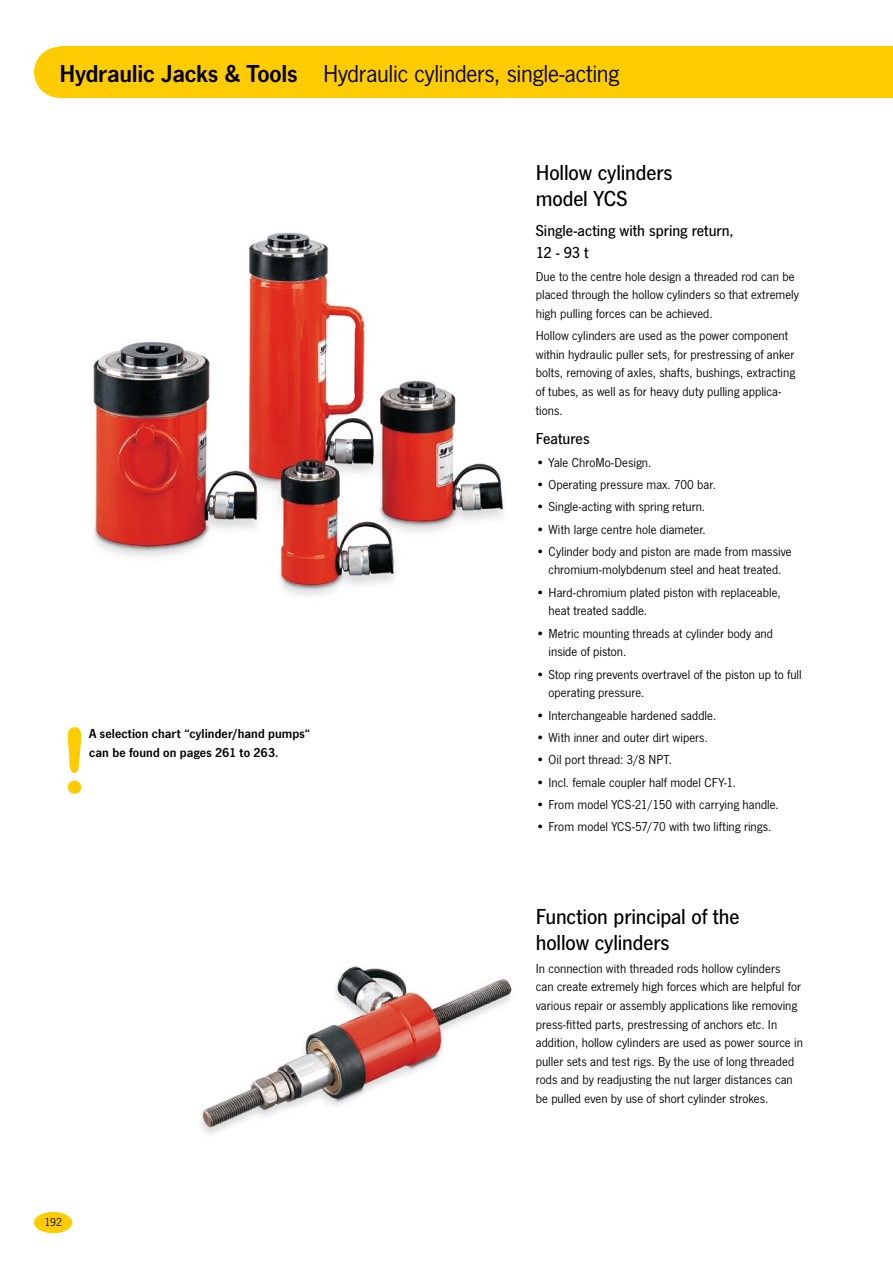
<style>
.page{position:relative;width:893px;height:1263px;background:#fff}
.page>*{position:absolute;margin:0;border:0;box-sizing:border-box;transform-origin:0 0}
.t1{font:90px "Arial Rounded MT Bold";color:#fecc00}
.t2{font:25.5px "News Got T";letter-spacing:-.01em;color:#000}
.t3{font:500 22.5px/26.1px "News Got T";letter-spacing:-.005em;color:#000}
.t4{font:500 16.5px/22.4px "News Got T";color:#000}
.t5{font:13.5px/18.6px "News Got T";letter-spacing:.005em;color:#000}
.t6{font:600 13.5px/18.6px "News Got T";letter-spacing:.005em;color:#000}
.t7{font:12px "News Got T";color:#000}
.s1{font-weight:600}
</style>
<div class="page">
<div style="left:60px;top:47px;width:833px;height:51px;background:#fecc00"></div>
<svg style="left:34px;top:47px;width:26px;height:51px"></svg>
<div style="left:34px;top:1212px;width:38px;height:21px;background:#fecc00;border-radius:50%"></div>
<img style="left:93px;top:232px;width:412px;height:364px">
<img style="left:200px;top:966px;width:312px;height:168px">
<h2 class="t2" style="left:60px;top:60px;width:561px"><span class="s1">Hydraulic Jacks &amp; Tools</span> Hydraulic cylinders, single-acting</h2>
<h1 class="t1" style="left:60px;top:707px;width:31px">!</h1>
<p class="t6" style="left:89px;top:724px;width:222px">A selection chart “cylinder/hand pumps“ can be found on pages 261 to 263.</p>
<p class="t7" style="left:44px;top:1215px;width:19px">192</p>
<h3 class="t3" style="left:536px;top:159px;width:138px">Hollow cylinders model YCS</h3>
<p class="t4" style="left:536px;top:219px;width:199px">Single-acting with spring return,<br>12 - 93 t</p>
<p class="t5" style="left:536px;top:266px;width:265px">Due to the centre hole design a threaded rod can be placed through the hollow cylinders so that extremely high pulling forces can be achieved.</p>
<p class="t5" style="left:536px;top:326px;width:261px">Hollow cylinders are used as the power component within hydraulic puller sets, for prestressing of anker bolts, removing of axles, shafts, bushings, extracting of tubes, as well as for heavy duty pulling applica&shy;tions.</p>
<p class="t4" style="left:536px;top:427px;width:55px">Features</p>
<p class="t5" style="left:536px;top:452px;width:117px">• Yale ChroMo-Design.</p>
<p class="t5" style="left:536px;top:475px;width:182px">• Operating pressure max. 700 bar.</p>
<p class="t5" style="left:536px;top:497px;width:171px">• Single-acting with spring return.</p>
<p class="t5" style="left:536px;top:519px;width:172px">• With large centre hole diameter.</p>
<p class="t5" style="left:536px;top:542px;width:257px;text-align:center">• Cylinder body and piston are made from massive chromium-molybdenum steel and heat treated.</p>
<p class="t5" style="left:549px;top:583px;width:234px;text-indent:-13px">• Hard-chromium plated piston with replaceable, heat treated saddle.</p>
<p class="t5" style="left:549px;top:624px;width:226px;text-indent:-13px">• Metric mounting threads at cylinder body and inside of piston.</p>
<p class="t5" style="left:549px;top:664px;width:255px;text-indent:-13px">• Stop ring prevents overtravel of the piston up to full operating pressure.</p>
<p class="t5" style="left:536px;top:705px;width:182px">• Interchangeable hardened saddle.</p>
<p class="t5" style="left:536px;top:728px;width:174px">• With inner and outer dirt wipers.</p>
<p class="t5" style="left:536px;top:750px;width:138px">• Oil port thread: 3/8 NPT.</p>
<p class="t5" style="left:536px;top:772px;width:202px">• Incl. female coupler half model CFY-1.</p>
<p class="t5" style="left:536px;top:795px;width:245px">• From model YCS-21/150 with carrying handle.</p>
<p class="t5" style="left:536px;top:817px;width:237px">• From model YCS-57/70 with two lifting rings.</p>
<h3 class="t3" style="left:536px;top:903px;width:205px">Function principal of the hollow cylinders</h3>
<p class="t5" style="left:536px;top:958px;width:269px">In connection with threaded rods hollow cylinders<br>can create extremely high forces which are helpful for various repair or assembly applications like removing press-fitted parts, prestressing of anchors etc. In addition, hollow cylinders are used as power source in puller sets and test rigs. By the use of long threaded rods and by readjusting the nut larger distances can be pulled even by use of short cylinder strokes.</p>
</div>
